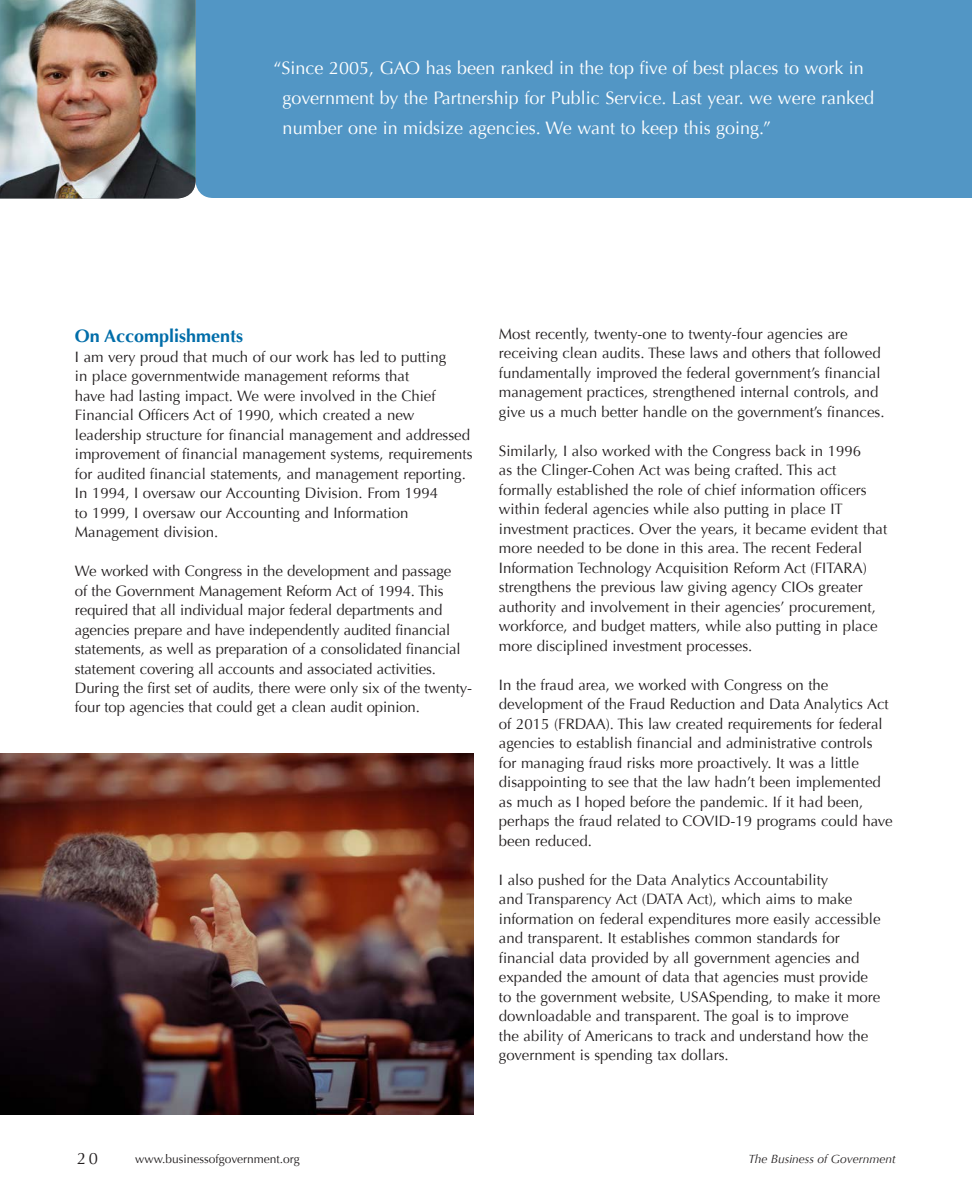
<style>
.page{position:relative;width:972px;height:1188px;background:#fff}
.page>*{position:absolute;margin:0;border:0;box-sizing:border-box;transform-origin:0 0}
.t1{font:18px/30px "Optima";color:#fff}
.t2{font:700 18px "Optima";color:#006da9}
.t3{font:16.5px "Optima";color:#231f20}
.t4{font:15px/19.5px "Optima";color:#231f20}
.t5{font:12px "Optima";color:#231f20}
.t6{font:italic 12px "Optima";color:#231f20}
</style>
<div class="page">
<div style="left:196px;top:0;width:776px;height:198px;background:#5296c5"></div>
<img style="left:0;top:754px;width:474px;height:360px">
<img style="left:0;top:0;width:196px;height:198px">
<p class="t1" style="left:283px;top:53px;width:593px;text-indent:-9px">“Since 2005, GAO has been ranked in the top five of best places to work in government by the Partnership for Public Service. Last year. we were ranked number one in midsize agencies. We want to keep this going.”</p>
<p class="t2" style="left:75px;top:325px;width:170px">On Accomplishments</p>
<p class="t4" style="left:75px;top:347px;width:399px">I am very proud that much of our work has led to putting<br>in place governmentwide management reforms that<br>have had lasting impact. We were involved in the Chief Financial Officers Act of 1990, which created a new leadership structure for financial management and addressed improvement of financial management systems, requirements for audited financial statements, and management reporting.<br>In 1994, I oversaw our Accounting Division. From 1994<br>to 1999, I oversaw our Accounting and Information Management division.</p>
<p class="t4" style="left:75px;top:561px;width:399px">We worked with Congress in the development and passage<br>of the Government Management Reform Act of 1994. This required that all individual major federal departments and agencies prepare and have independently audited financial statements, as well as preparation of a consolidated financial statement covering all accounts and associated activities.<br>During the first set of audits, there were only six of the twenty&shy;four top agencies that could get a clean audit opinion.</p>
<p class="t4" style="left:499px;top:324px;width:387px">Most recently, twenty-one to twenty-four agencies are receiving clean audits. These laws and others that followed fundamentally improved the federal government’s financial management practices, strengthened internal controls, and give us a much better handle on the government’s finances.</p>
<p class="t4" style="left:499px;top:441px;width:390px">Similarly, I also worked with the Congress back in 1996<br>as the Clinger-Cohen Act was being crafted. This act formally established the role of chief information officers within federal agencies while also putting in place IT investment practices. Over the years, it became evident that more needed to be done in this area. The recent Federal Information Technology Acquisition Reform Act (FITARA) strengthens the previous law giving agency CIOs greater authority and involvement in their agencies’ procurement, workforce, and budget matters, while also putting in place more disciplined investment processes.</p>
<p class="t4" style="left:499px;top:675px;width:395px">In the fraud area, we worked with Congress on the development of the Fraud Reduction and Data Analytics Act of 2015 (FRDAA). This law created requirements for federal agencies to establish financial and administrative controls for managing fraud risks more proactively. It was a little disappointing to see that the law hadn’t been implemented as much as I hoped before the pandemic. If it had been, perhaps the fraud related to COVID-19 programs could have been reduced.</p>
<p class="t4" style="left:499px;top:870px;width:383px">I also pushed for the Data Analytics Accountability<br>and Transparency Act (DATA Act), which aims to make information on federal expenditures more easily accessible and transparent. It establishes common standards for financial data provided by all government agencies and expanded the amount of data that agencies must provide to the government website, USASpending, to make it more downloadable and transparent. The goal is to improve<br>the ability of Americans to track and understand how the government is spending tax dollars.</p>
<p class="t3" style="left:77px;top:1149px;width:22px">20</p>
<p class="t5" style="left:135px;top:1152px;width:166px">www.businessofgovernment.org</p>
<p class="t6" style="left:749px;top:1152px;width:149px">The Business of Government</p>
</div>
